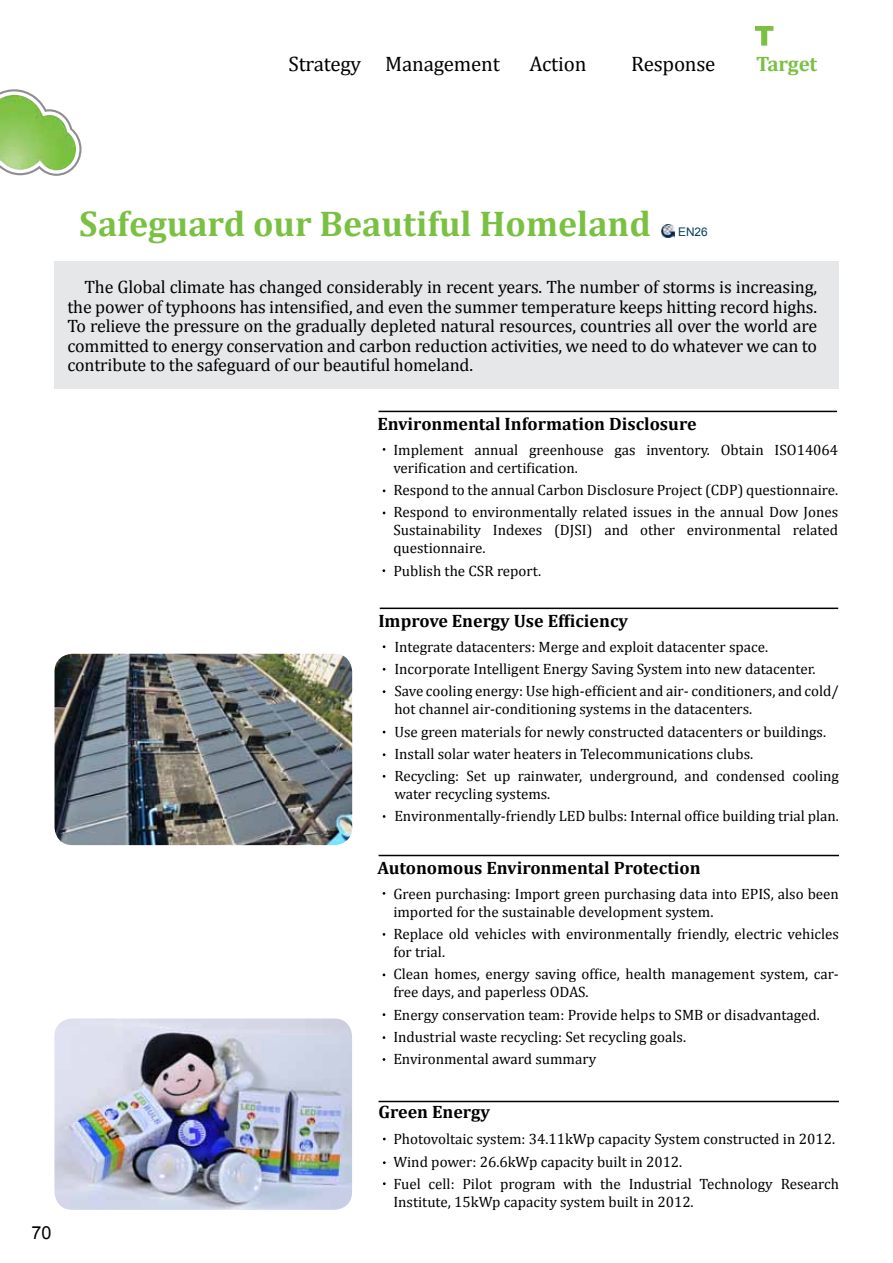
<style>
.page{position:relative;width:893px;height:1263px;background:#fff}
.page>*{position:absolute;margin:0;border:0;box-sizing:border-box;transform-origin:0 0}
.t1{font:700 36px "Cambria";color:#7ac143}
.t2{font:21px "Cambria";letter-spacing:-.01em;color:#000}
.t3{font:700 21px "Cambria";letter-spacing:-.01em;color:#7ac143}
.t4{font:18px/19.5px "Cambria";letter-spacing:-.01em;color:#000;text-align:justify}
.t5{font:700 18px "Cambria";color:#000}
.t6{font:18px "Arial";color:#000}
.t7{font:15px/22.2px "Cambria";color:#000}
.t8{font:11.85px "Arial";color:#073e5f}
</style>
<div class="page">
<svg style="left:0;top:89px;width:82px;height:87px"></svg>
<img style="left:0;top:95px;width:76px;height:75px">
<hr style="left:379px;top:411px;width:458px;height:1px;background:#000">
<div style="left:54px;top:261px;width:784px;height:128px;background:#e6e7e8"></div>
<hr style="left:379px;top:1101px;width:460px;height:1px;background:#000">
<hr style="left:380px;top:608px;width:458px;height:1px;background:#000">
<hr style="left:379px;top:855px;width:460px;height:1px;background:#000">
<img style="left:55px;top:654px;width:297px;height:191px">
<img style="left:661px;top:224px;width:14px;height:13px">
<img style="left:54px;top:1018px;width:298px;height:192px">
<svg style="left:755px;top:26px;width:18px;height:20px"></svg>
<h2 class="t2" style="left:288px;top:52px;width:213px">Strategy Management</h2>
<h2 class="t2" style="left:530px;top:52px;width:58px">Action</h2>
<h2 class="t2" style="left:631px;top:52px;width:86px">Response</h2>
<h2 class="t3" style="left:756px;top:49px;width:63px">Target</h2>
<p class="t6" style="left:31px;top:1221px;width:22px">70</p>
<h1 class="t1" style="left:79px;top:198px;width:573px">Safeguard our Beautiful Homeland</h1>
<p class="t4" style="left:67px;top:277px;width:751px;text-indent:17px">The Global climate has changed considerably in recent years. The number of storms is increasing, the power of typhoons has intensified, and even the summer temperature keeps hitting record highs.<br>To relieve the pressure on the gradually depleted natural resources, countries all over the world are committed to energy conservation and carbon reduction activities, we need to do whatever we can to contribute to the safeguard of our beautiful homeland.</p>
<p class="t8" style="left:678px;top:224px;width:31px">EN26</p>
<p class="t5" style="left:377px;top:411px;width:321px">Environmental Information Disclosure</p>
<p class="t7" style="left:393px;top:441px;width:446px;line-height:18px">Implement annual greenhouse gas inventory. Obtain ISO14064 verification and certification.</p>
<p class="t7" style="left:393px;top:479px;width:446px">Respond to the annual Carbon Disclosure Project (CDP) questionnaire.<br>Respond to environmentally related issues in the annual Dow Jones</p>
<p class="t7" style="left:393px;top:521px;width:446px;line-height:18px">Sustainability Indexes (DJSI) and other environmental related questionnaire.</p>
<p class="t7" style="left:393px;top:559px;width:149px">Publish the CSR report.</p>
<p class="t5" style="left:378px;top:608px;width:251px">Improve Energy Use Efficiency</p>
<p class="t7" style="left:394px;top:635px;width:446px">Integrate datacenters: Merge and exploit datacenter space.<br>Incorporate Intelligent Energy Saving System into new datacenter.<br>Save cooling energy: Use high-efficient and air- conditioners, and cold/</p>
<p class="t7" style="left:394px;top:698px;width:446px">hot channel air-conditioning systems in the datacenters.<br>Use green materials for newly constructed datacenters or buildings.<br>Install solar water heaters in Telecommunications clubs.<br>Recycling: Set up rainwater, underground, and condensed cooling</p>
<p class="t7" style="left:394px;top:783px;width:446px">water recycling systems.<br>Environmentally-friendly LED bulbs: Internal office building trial plan.</p>
<p class="t5" style="left:377px;top:855px;width:325px">Autonomous Environmental Protection</p>
<p class="t7" style="left:393px;top:885px;width:447px;line-height:18px">Green purchasing: Import green purchasing data into EPIS, also been imported for the sustainable development system.</p>
<p class="t7" style="left:393px;top:925px;width:447px;line-height:18px">Replace old vehicles with environmentally friendly, electric vehicles for trial.</p>
<p class="t7" style="left:393px;top:965px;width:447px;line-height:18px">Clean homes, energy saving office, health management system, car&shy;free days, and paperless ODAS.</p>
<p class="t7" style="left:393px;top:1003px;width:428px">Energy conservation team: Provide helps to SMB or disadvantaged.<br>Industrial waste recycling: Set recycling goals.<br>Environmental award summary</p>
<p class="t5" style="left:378px;top:1099px;width:113px">Green Energy</p>
<p class="t7" style="left:393px;top:1128px;width:447px">Photovoltaic system: 34.11kWp capacity System constructed in 2012.<br>Wind power: 26.6kWp capacity built in 2012.<br>Fuel cell: Pilot program with the Industrial Technology Research</p>
<p class="t7" style="left:393px;top:1190px;width:302px">Institute, 15kWp capacity system built in 2012.</p>
</div>
